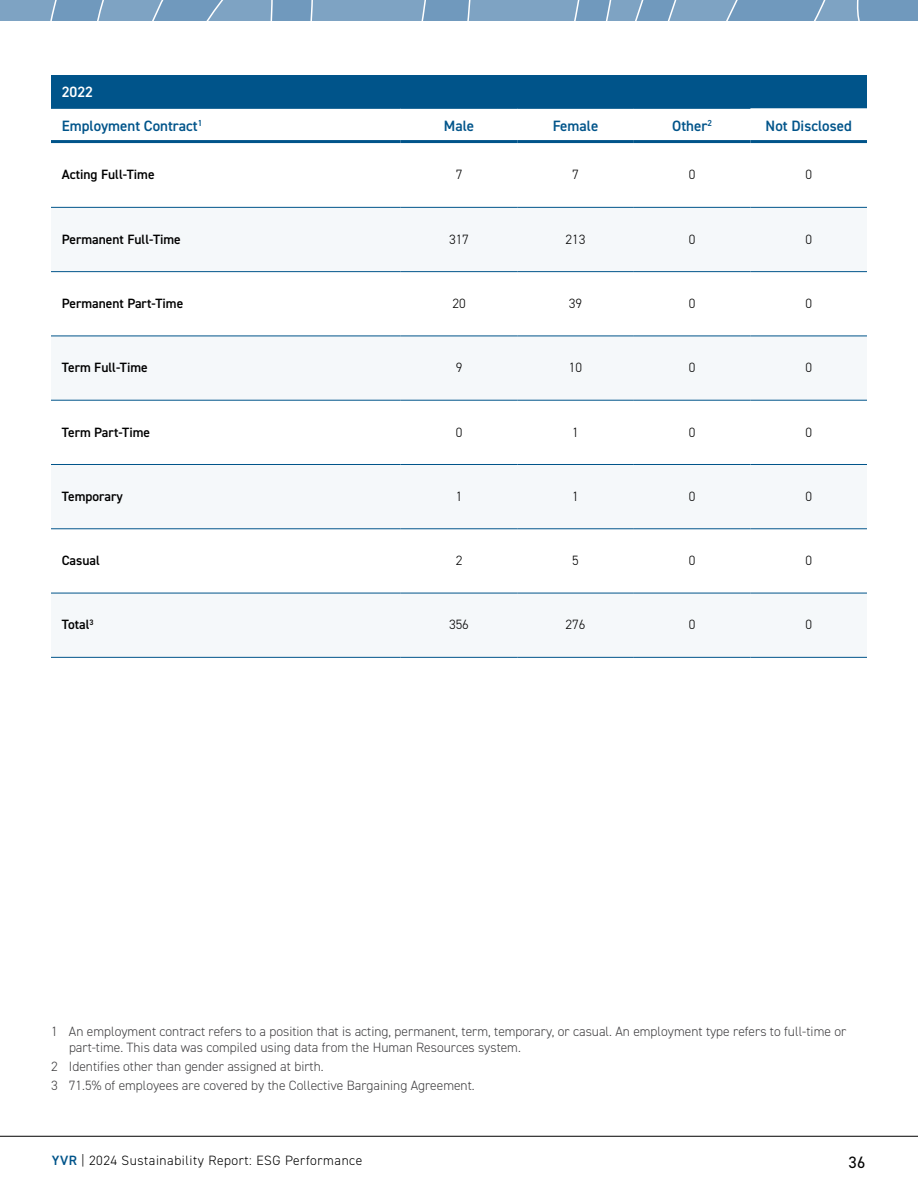
<style>
.page{position:relative;width:918px;height:1188px;background:#fff}
.page>*{position:absolute;margin:0;border:0;box-sizing:border-box;transform-origin:0 0}
.t1{font:16.5px "DIN2014";color:#000}
.Table_-_Header{font:600 15px "DIN2014";color:#00548a}
.Table_-_Header-2{font:600 15px "DIN2014";color:#fff}
.Footnote{font:300 13.5px/16.2px "DIN2014";color:#414042}
.Table_-_Body_Copy_Demi{font:600 13.5px "DIN2014";color:#000}
.Table_-_Body_Copy{font:300 13.5px "DIN2014";letter-spacing:.04em;color:#000}
.s1{font-weight:600;color:#00548a}
</style>
<div class="page">
<hr style="left:0;top:1136px;width:918px;height:1px;background:#000">
<svg style="left:0;top:0;width:918px;height:21px;background:#7ba1c1"></svg>
<div style="left:51px;top:75px;width:816px;height:33px;background:#00548a"></div>
<svg style="left:51px;top:272px;width:816px;height:385px;fill:#f5f8fa"></svg>
<svg style="left:51px;top:401px;width:816px;height:192px"></svg>
<hr style="left:51px;top:140px;width:350px;height:3px;background:#00548a">
<hr style="left:401px;top:140px;width:116px;height:3px;background:#00548a">
<hr style="left:517px;top:140px;width:117px;height:3px;background:#00548a">
<hr style="left:634px;top:140px;width:116px;height:3px;background:#00548a">
<hr style="left:750px;top:140px;width:117px;height:3px;background:#00548a">
<hr style="left:51px;top:207px;width:350px;height:1px;background:#00548a">
<hr style="left:401px;top:207px;width:116px;height:1px;background:#00548a">
<hr style="left:517px;top:207px;width:117px;height:1px;background:#00548a">
<hr style="left:634px;top:207px;width:116px;height:1px;background:#00548a">
<hr style="left:750px;top:207px;width:117px;height:1px;background:#00548a">
<hr style="left:51px;top:271px;width:350px;height:1px;background:#00548a">
<hr style="left:51px;top:657px;width:350px;height:1px;background:#00548a">
<hr style="left:401px;top:271px;width:116px;height:1px;background:#00548a">
<hr style="left:401px;top:657px;width:116px;height:1px;background:#00548a">
<hr style="left:517px;top:271px;width:117px;height:1px;background:#00548a">
<hr style="left:634px;top:271px;width:116px;height:1px;background:#00548a">
<hr style="left:750px;top:271px;width:117px;height:1px;background:#00548a">
<hr style="left:517px;top:657px;width:117px;height:1px;background:#00548a">
<hr style="left:634px;top:657px;width:116px;height:1px;background:#00548a">
<hr style="left:750px;top:657px;width:117px;height:1px;background:#00548a">
<hr style="left:51px;top:336px;width:350px;height:1px;background:#00548a">
<hr style="left:401px;top:336px;width:116px;height:1px;background:#00548a">
<hr style="left:517px;top:336px;width:117px;height:1px;background:#00548a">
<hr style="left:634px;top:336px;width:116px;height:1px;background:#00548a">
<hr style="left:750px;top:336px;width:117px;height:1px;background:#00548a">
<hr style="left:51px;top:400px;width:350px;height:1px;background:#00548a">
<hr style="left:401px;top:400px;width:116px;height:1px;background:#00548a">
<hr style="left:517px;top:400px;width:117px;height:1px;background:#00548a">
<hr style="left:634px;top:400px;width:116px;height:1px;background:#00548a">
<hr style="left:750px;top:400px;width:117px;height:1px;background:#00548a">
<hr style="left:51px;top:464px;width:350px;height:1px;background:#00548a">
<hr style="left:401px;top:464px;width:116px;height:1px;background:#00548a">
<hr style="left:517px;top:464px;width:117px;height:1px;background:#00548a">
<hr style="left:634px;top:464px;width:116px;height:1px;background:#00548a">
<hr style="left:750px;top:464px;width:117px;height:1px;background:#00548a">
<hr style="left:51px;top:529px;width:350px;height:1px;background:#00548a">
<hr style="left:401px;top:529px;width:116px;height:1px;background:#00548a">
<hr style="left:517px;top:529px;width:117px;height:1px;background:#00548a">
<hr style="left:634px;top:529px;width:116px;height:1px;background:#00548a">
<hr style="left:750px;top:529px;width:117px;height:1px;background:#00548a">
<hr style="left:51px;top:593px;width:350px;height:1px;background:#00548a">
<hr style="left:401px;top:593px;width:116px;height:1px;background:#00548a">
<hr style="left:517px;top:593px;width:117px;height:1px;background:#00548a">
<hr style="left:634px;top:593px;width:116px;height:1px;background:#00548a">
<hr style="left:750px;top:593px;width:117px;height:1px;background:#00548a">
<hr style="left:51px;top:108px;width:350px;height:1px;background:#00548a">
<hr style="left:401px;top:108px;width:116px;height:1px;background:#00548a">
<hr style="left:517px;top:108px;width:117px;height:1px;background:#00548a">
<hr style="left:634px;top:108px;width:116px;height:1px;background:#00548a">
<p class="Table_-_Header-2" style="left:62px;top:82px;width:33px">2022</p>
<p class="Table_-_Header" style="left:62px;top:116px;width:142px">Employment Contract<sup>1</sup></p>
<p class="Table_-_Header" style="left:444px;top:116px;width:32px">Male</p>
<p class="Table_-_Header" style="left:553px;top:116px;width:47px">Female</p>
<p class="Table_-_Header" style="left:672px;top:116px;width:41px">Other<sup>2</sup></p>
<p class="Table_-_Header" style="left:766px;top:116px;width:88px">Not Disclosed</p>
<p class="Table_-_Body_Copy_Demi" style="left:62px;top:166px;width:94px">Acting Full-Time</p>
<p class="Table_-_Body_Copy" style="left:456px;top:167px;width:8px">7</p>
<p class="Table_-_Body_Copy" style="left:572px;top:167px;width:8px">7</p>
<p class="Table_-_Body_Copy" style="left:689px;top:167px;width:8px">0</p>
<p class="Table_-_Body_Copy" style="left:805px;top:167px;width:8px">0</p>
<p class="Table_-_Body_Copy_Demi" style="left:62px;top:230px;width:121px">Permanent Full-Time</p>
<p class="Table_-_Body_Copy" style="left:449px;top:231px;width:21px">317</p>
<p class="Table_-_Body_Copy" style="left:566px;top:231px;width:21px">213</p>
<p class="Table_-_Body_Copy" style="left:689px;top:231px;width:8px">0</p>
<p class="Table_-_Body_Copy" style="left:805px;top:231px;width:8px">0</p>
<p class="Table_-_Body_Copy_Demi" style="left:62px;top:294px;width:123px">Permanent Part-Time</p>
<p class="Table_-_Body_Copy" style="left:452px;top:295px;width:15px">20</p>
<p class="Table_-_Body_Copy" style="left:569px;top:295px;width:15px">39</p>
<p class="Table_-_Body_Copy" style="left:689px;top:295px;width:8px">0</p>
<p class="Table_-_Body_Copy" style="left:805px;top:295px;width:8px">0</p>
<p class="Table_-_Body_Copy_Demi" style="left:62px;top:359px;width:88px">Term Full-Time</p>
<p class="Table_-_Body_Copy" style="left:456px;top:359px;width:8px">9</p>
<p class="Table_-_Body_Copy" style="left:569px;top:359px;width:15px">10</p>
<p class="Table_-_Body_Copy" style="left:689px;top:359px;width:8px">0</p>
<p class="Table_-_Body_Copy" style="left:805px;top:359px;width:8px">0</p>
<p class="Table_-_Body_Copy_Demi" style="left:62px;top:423px;width:90px">Term Part-Time</p>
<p class="Table_-_Body_Copy" style="left:456px;top:424px;width:8px">0</p>
<p class="Table_-_Body_Copy" style="left:572px;top:424px;width:8px">1</p>
<p class="Table_-_Body_Copy" style="left:689px;top:424px;width:8px">0</p>
<p class="Table_-_Body_Copy" style="left:805px;top:424px;width:8px">0</p>
<p class="Table_-_Body_Copy_Demi" style="left:62px;top:487px;width:63px">Temporary</p>
<p class="Table_-_Body_Copy" style="left:456px;top:488px;width:8px">1</p>
<p class="Table_-_Body_Copy" style="left:572px;top:488px;width:8px">1</p>
<p class="Table_-_Body_Copy" style="left:689px;top:488px;width:8px">0</p>
<p class="Table_-_Body_Copy" style="left:805px;top:488px;width:8px">0</p>
<p class="Table_-_Body_Copy_Demi" style="left:62px;top:552px;width:40px">Casual</p>
<p class="Table_-_Body_Copy" style="left:456px;top:552px;width:8px">2</p>
<p class="Table_-_Body_Copy" style="left:572px;top:552px;width:8px">5</p>
<p class="Table_-_Body_Copy" style="left:689px;top:552px;width:8px">0</p>
<p class="Table_-_Body_Copy" style="left:805px;top:552px;width:8px">0</p>
<p class="Table_-_Body_Copy_Demi" style="left:62px;top:616px;width:33px">Total<sup>3</sup></p>
<p class="Table_-_Body_Copy" style="left:449px;top:617px;width:21px">356</p>
<p class="Table_-_Body_Copy" style="left:566px;top:617px;width:21px">276</p>
<p class="Table_-_Body_Copy" style="left:689px;top:617px;width:8px">0</p>
<p class="Table_-_Body_Copy" style="left:805px;top:617px;width:8px">0</p>
<p class="Footnote" style="left:69px;top:1023px;width:779px;text-indent:-18px">1 An employment contract refers to a position that is acting, permanent, term, temporary, or casual. An employment type refers to full-time or part-time. This data was compiled using data from the Human Resources system.</p>
<p class="Footnote" style="left:51px;top:1059px;width:274px">2 Identifies other than gender assigned at birth.</p>
<p class="Footnote" style="left:51px;top:1078px;width:425px">3 71.5% of employees are covered by the Collective Bargaining Agreement.</p>
<p class="Table_-_Body_Copy" style="left:52px;top:1152px;width:312px"><span class="s1">YVR</span> | 2024 Sustainability Report: ESG Performance</p>
<p class="t1" style="left:848px;top:1152px;width:19px">36</p>
</div>
